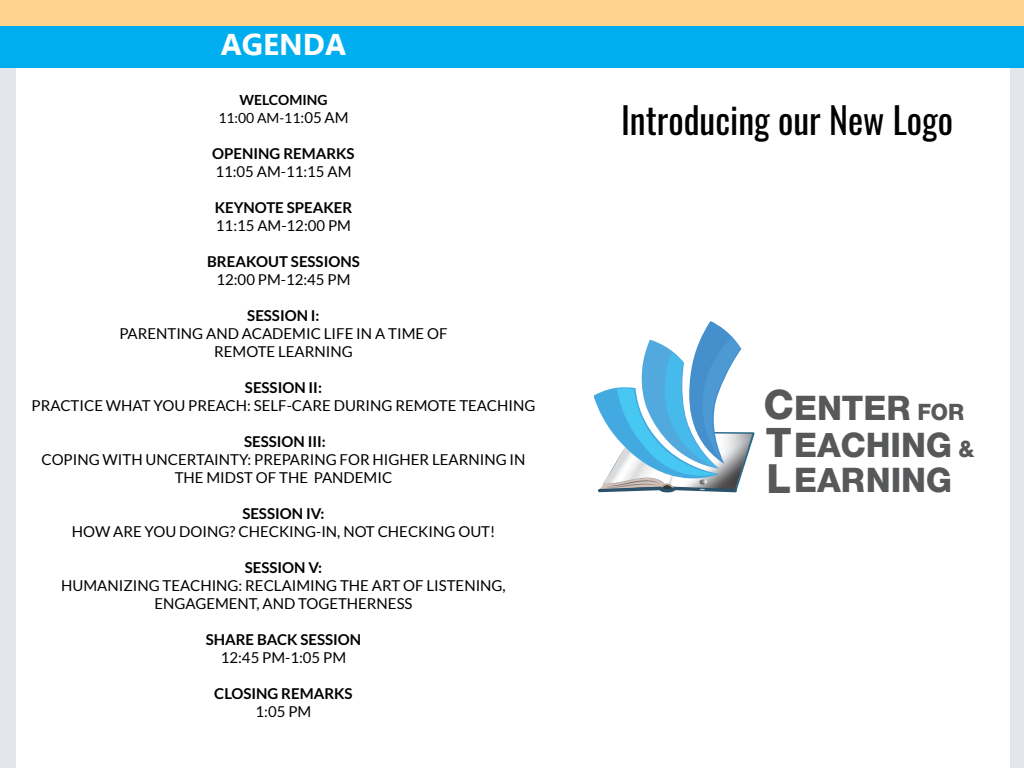
<style>
.page{position:relative;width:1024px;height:768px;background:#e3e6eb}
.page>*{position:absolute;margin:0;border:0;box-sizing:border-box;transform-origin:0 0}
.t1{font:36px "Oswald";color:#000}
.t2{font:800 33.7px/35.8px "Almarai";color:#57585a}
.t3{font:700 30px "Microsoft Tai Le";color:#fff}
.t4{font:15px "Lato";color:#000}
.t5{font:700 15px "Lato";color:#000}
.t6{font:14px "Lato";color:#000}
.t7{font:700 14px "Lato";color:#000}
.s1{font-size:15px}
.s2{font-size:40.4px}
.s3{font-size:22.5px}
</style>
<div class="page">
<div style="left:16px;top:0;width:994px;height:768px;background:#fff"></div>
<div style="left:0;top:26px;width:1024px;height:42px;background:#00aeef"></div>
<div style="left:0;top:0;width:1024px;height:26px;background:#ffd38e"></div>
<svg style="left:594px;top:321px;width:161px;height:172px"></svg>
<p class="t3" style="left:221px;top:27px;width:127px">AGENDA</p>
<p class="t7" style="left:239px;top:92px;width:90px">WELCOMING</p>
<p class="t6" style="left:218px;top:110px;width:132px">11:00 AM-11<span class="s1">:05 AM</span></p>
<p class="t5" style="left:212px;top:145px;width:144px">OPENING REMARKS</p>
<p class="t4" style="left:215px;top:163px;width:138px">11:05 AM-11:15 AM</p>
<p class="t5" style="left:215px;top:199px;width:139px">KEYNOTE SPEAKER</p>
<p class="t4" style="left:216px;top:217px;width:137px">11:15 AM-12:00 PM</p>
<p class="t5" style="left:207px;top:253px;width:154px">BREAKOUT SESSIONS</p>
<p class="t4" style="left:216px;top:271px;width:136px">12:00 PM-12:45 PM</p>
<p class="t5" style="left:247px;top:307px;width:74px">SESSION I:</p>
<p class="t4" style="left:119px;top:325px;width:330px">PARENTING AND ACADEMIC LIFE IN A TIME OF</p>
<p class="t4" style="left:214px;top:343px;width:140px">REMOTE LEARNING</p>
<p class="t5" style="left:245px;top:379px;width:79px">SESSION II:</p>
<p class="t4" style="left:32px;top:397px;width:505px">PRACTICE WHAT YOU PREACH: SELF-CARE DURING REMOTE TEACHING</p>
<p class="t5" style="left:244px;top:433px;width:83px">SESSION III:</p>
<p class="t4" style="left:41px;top:451px;width:486px">COPING WITH UNCERTAINTY: PREPARING FOR HIGHER LEARNING IN</p>
<p class="t4" style="left:175px;top:469px;width:219px">THE MIDST OF THE PANDEMIC</p>
<p class="t5" style="left:242px;top:505px;width:84px">SESSION IV:</p>
<p class="t4" style="left:72px;top:523px;width:425px">HOW ARE YOU DOING? CHECKING-IN, NOT CHECKING OUT!</p>
<p class="t5" style="left:245px;top:559px;width:79px">SESSION V:</p>
<p class="t4" style="left:61px;top:577px;width:446px">HUMANIZING TEACHING: RECLAIMING THE ART OF LISTENING,</p>
<p class="t4" style="left:154px;top:595px;width:260px">ENGAGEMENT, AND TOGETHERNESS</p>
<p class="t5" style="left:206px;top:631px;width:157px">SHARE BACK SESSION</p>
<p class="t4" style="left:221px;top:649px;width:127px">12:45 PM-1:05 PM</p>
<p class="t5" style="left:214px;top:685px;width:140px">CLOSING REMARKS</p>
<p class="t4" style="left:256px;top:703px;width:57px">1:05 PM</p>
<p class="t1" style="left:621px;top:88px;width:334px">Introducing our New Logo</p>
<p class="t2" style="left:764px;top:391px;width:212px"><span class="s2">C</span>ENTER <span class="s3">FOR<br></span><span class="s2">T</span>EACHING <span class="s3">&amp;<br></span><span class="s2">L</span>EARNING</p>
</div>
